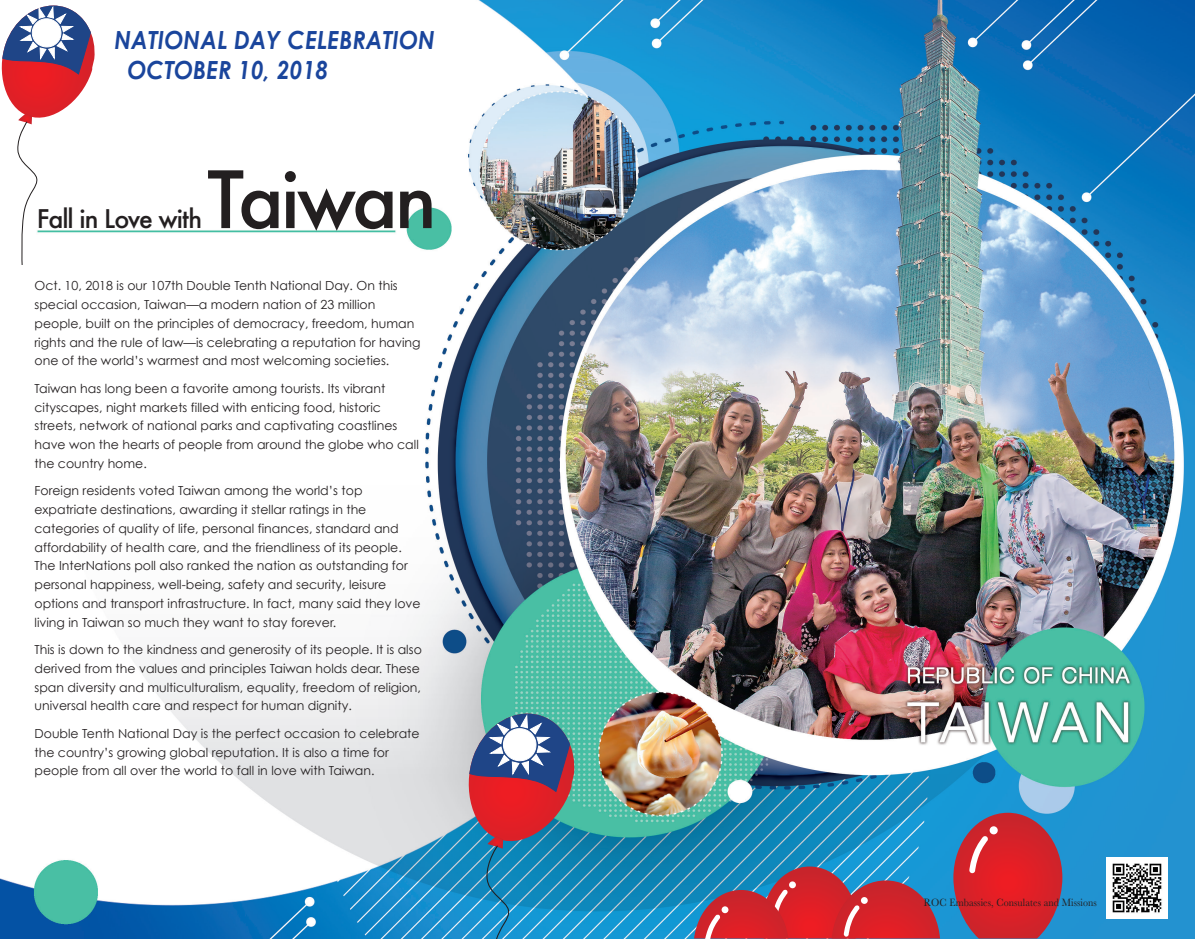
<style>
.page{position:relative;width:1195px;height:939px;background:#fff}
.page>*{position:absolute;margin:0;border:0;box-sizing:border-box;transform-origin:0 0}
.t1{font:500 76.62px "Futura";letter-spacing:-.04em;color:#231f20}
.t2{font:italic 700 25px/30px "Century Gothic";letter-spacing:.01em;color:#1a459c;scale:.9 1}
.t3{font:500 25px "Futura";letter-spacing:-.04em;color:#231f20}
.t4{font:12.5px/18.8px "Century Gothic";color:#231f20}
.t5{font:11px "Baskerville";letter-spacing:.01em;color:#231f20;scale:.91 1}
</style>
<div class="page">
<img style="left:1px;top:0;width:1193px;height:938px">
<svg style="left:1px;top:6px;width:97px;height:260px"></svg>
<svg style="left:953px;top:813px;width:109px;height:125px;background:#b63a4b"></svg>
<svg style="left:462px;top:714px;width:116px;height:224px;background:#607b9c"></svg>
<svg style="left:694px;top:867px;width:245px;height:71px;background:#a0495d"></svg>
<img style="left:1106px;top:858px;width:61px;height:61px">
<h2 class="t2" style="left:127px;top:24px;width:343px;text-indent:-13px">NATIONAL DAY CELEBRATION<br>OCTOBER 10, 2018</h2>
<h1 class="t1" style="left:207px;top:147px;width:231px">Taiwan</h1>
<h2 class="t3" style="left:37px;top:202px;width:167px">Fall in Love with</h2>
<p class="t4" style="left:34px;top:276px;width:387px">Oct. 10, 2018 is our 107th Double Tenth National Day. On this special occasion, Taiwan—a modern nation of 23 million people, built on the principles of democracy, freedom, human rights and the rule of law—is celebrating a reputation for having one of the world’s warmest and most welcoming societies.</p>
<p class="t4" style="left:34px;top:379px;width:386px">Taiwan has long been a favorite among tourists. Its vibrant cityscapes, night markets filled with enticing food, historic streets, network of national parks and captivating coastlines have won the hearts of people from around the globe who call the country home.</p>
<p class="t4" style="left:34px;top:481px;width:387px">Foreign residents voted Taiwan among the world’s top expatriate destinations, awarding it stellar ratings in the categories of quality of life, personal finances, standard and affordability of health care, and the friendliness of its people.<br>The InterNations poll also ranked the nation as outstanding for personal happiness, well-being, safety and security, leisure options and transport infrastructure. In fact, many said they love living in Taiwan so much they want to stay forever.</p>
<p class="t4" style="left:34px;top:640px;width:389px">This is down to the kindness and generosity of its people. It is also derived from the values and principles Taiwan holds dear. These span diversity and multiculturalism, equality, freedom of religion, universal health care and respect for human dignity.</p>
<p class="t4" style="left:34px;top:724px;width:386px">Double Tenth National Day is the perfect occasion to celebrate the country’s growing global reputation. It is also a time for people from all over the world to fall in love with Taiwan.</p>
<p class="t5" style="left:923px;top:895px;width:192px">ROC Embassies, Consulates and Missions</p>
</div>
